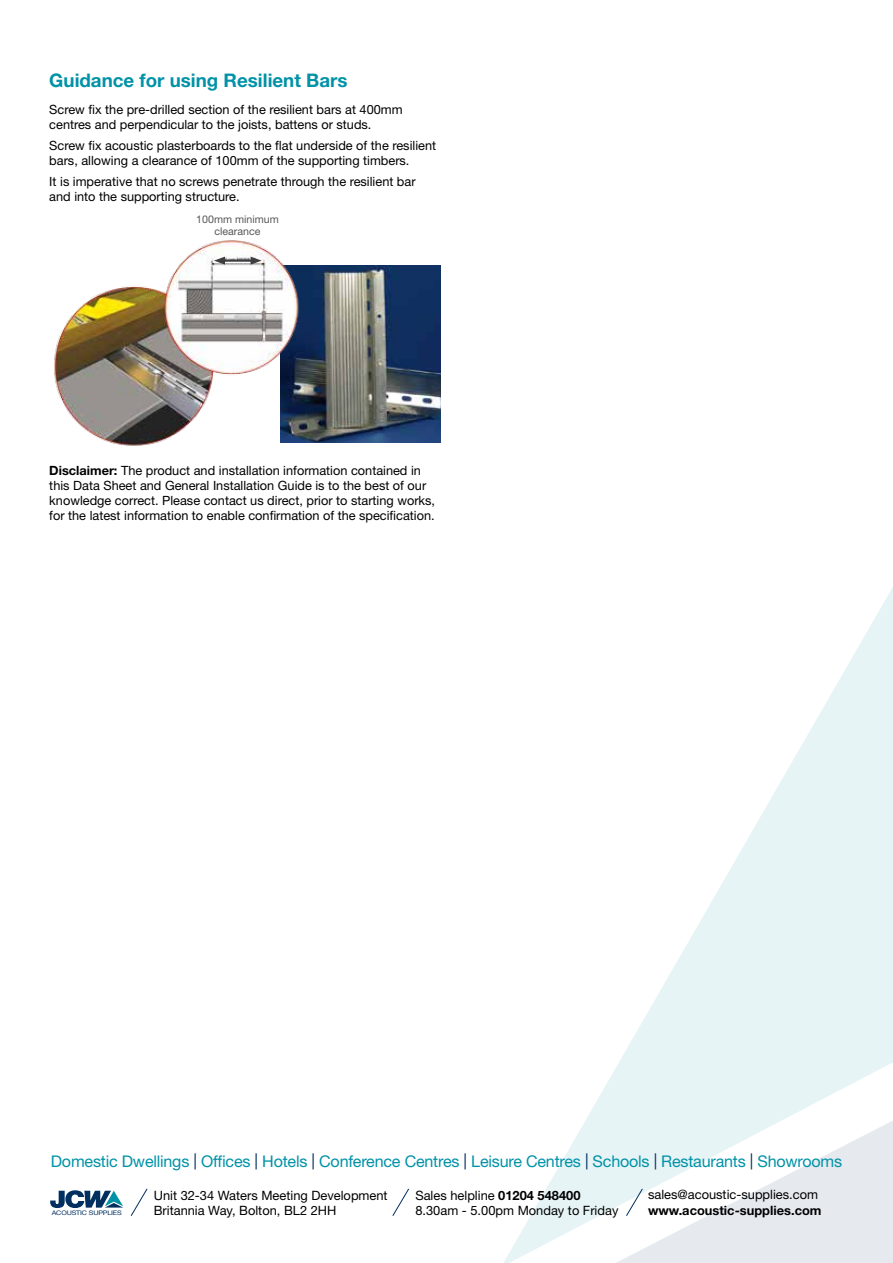
<style>
.page{position:relative;width:893px;height:1263px;background:#fff}
.page>*{position:absolute;margin:0;border:0;box-sizing:border-box;transform-origin:0 0}
.t1{font:700 18.75px "Helvetica Neue LT Std";color:#0092a7}
.t2{font:16.05px "Helvetica Neue LT Std";letter-spacing:-.015em;color:#0092a7}
.t3{font:12.9px/15.9px "Helvetica Neue LT Std";color:#000}
.t4{font:700 12.9px "Helvetica Neue LT Std";color:#000}
.t5{font:12.75px/15px "Helvetica Neue LT Std";color:#000}
.t6{font:10.65px/12.3px "Helvetica Neue LT Std";color:#58585a;text-align:center}
.t7{font:6.3px "Helvetica Neue";letter-spacing:-.02em;color:#002f60;scale:1.15 1}
.s1{font-weight:700}
.s2{color:#002f60}
</style>
<div class="page">
<svg style="left:504px;top:587px;width:389px;height:676px"></svg>
<svg style="left:130px;top:1188px;width:18px;height:28px"></svg>
<svg style="left:50px;top:1190px;width:73px;height:18px"></svg>
<svg style="left:392px;top:1188px;width:17px;height:28px"></svg>
<svg style="left:626px;top:1188px;width:17px;height:28px"></svg>
<img style="left:300px;top:266px;width:141px;height:176px">
<img style="left:54px;top:240px;width:246px;height:206px">
<hr style="left:221px;top:260px;width:33px;height:2px;background:#3e3d40">
<svg style="left:211px;top:257px;width:14px;height:30px"></svg>
<svg style="left:251px;top:257px;width:13px;height:62px"></svg>
<h1 class="t1" style="left:49px;top:69px;width:300px">Guidance for using Resilient Bars</h1>
<p class="t5" style="left:49px;top:102px;width:355px">Screw fix the pre-drilled section of the resilient bars at 400mm centres and perpendicular to the joists, battens or studs.</p>
<p class="t5" style="left:49px;top:138px;width:388px">Screw fix acoustic plasterboards to the flat underside of the resilient bars, allowing a clearance of 100mm of the supporting timbers.</p>
<p class="t5" style="left:49px;top:174px;width:368px">It is imperative that no screws penetrate through the resilient bar and into the supporting structure.</p>
<p class="t6" style="left:196px;top:213px;width:84px">100mm minimum clearance</p>
<p class="t5" style="left:49px;top:462px;width:387px"><span class="s1">Disclaimer:</span> The product and installation information contained in this Data Sheet and General Installation Guide is to the best of our knowledge correct. Please contact us direct, prior to starting works, for the latest information to enable confirmation of the specification.</p>
<p class="t2" style="left:51px;top:1152px;width:793px">Domestic Dwellings <span class="s2">|</span> Offices <span class="s2">|</span> Hotels <span class="s2">|</span> Conference Centres <span class="s2">|</span> Leisure Centres <span class="s2">|</span> Schools <span class="s2">|</span> Restaurants <span class="s2">|</span> Showrooms</p>
<p class="t3" style="left:415px;top:1187px;width:167px">Sales helpline <span class="s1">01204 548400</span></p>
<p class="t7" style="left:52px;top:1209px;width:62px">ACOUSTIC SUPPLIES</p>
<p class="t3" style="left:415px;top:1203px;width:205px">8.30am - 5.00pm Monday to Friday</p>
<p class="t3" style="left:154px;top:1187px;width:235px">Unit 32-34 Waters Meeting Development<br>Britannia Way, Bolton, BL2 2HH</p>
<p class="t3" style="left:648px;top:1186px;width:172px">sales@acoustic-supplies.com</p>
<p class="t4" style="left:648px;top:1202px;width:175px">www.acoustic-supplies.com</p>
</div>
